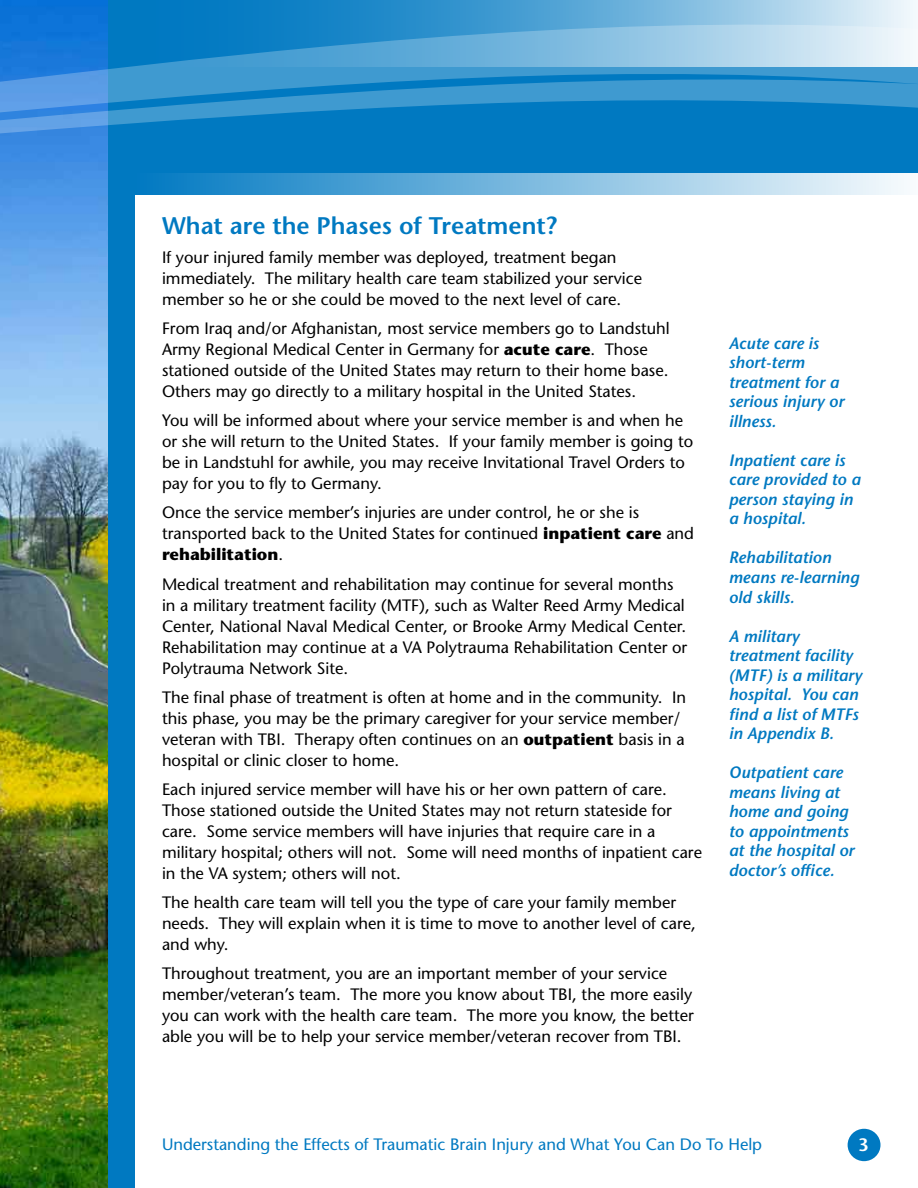
<style>
.page{position:relative;width:918px;height:1188px;background:#fff}
.page>*{position:absolute;margin:0;border:0;box-sizing:border-box;transform-origin:0 0}
.t1{font:600 24px "Stone Sans";color:#0079c1}
.t2{font:600 18px "Stone Sans";color:#fff}
.t3{font:16.5px/21px "Stone Sans";color:#000}
.t4{font:italic 600 16.5px/19.5px "Stone Sans";color:#0079c1}
.t5{font:16.5px "Stone Sans";color:#0079c1}
.s1{font-weight:700}
</style>
<div class="page">
<div style="left:1px;top:0;width:917px;height:1188px;background:#0079c1"></div>
<div style="left:135px;top:175px;width:783px;height:1013px;background:#fff"></div>
<div style="left:134px;top:173px;width:784px;height:21px;background:linear-gradient(to right,#0078c1,#f8fcfd)"></div>
<div style="left:848px;top:1129px;width:33px;height:32px;background:#0079c1;border-radius:50%"></div>
<img style="left:0;top:141px;width:108px;height:1047px">
<svg style="left:0;top:0;width:918px;height:50px"></svg>
<svg style="left:0;top:50px;width:918px;height:91px"></svg>
<h1 class="t1" style="left:162px;top:211px;width:396px">What are the Phases of Treatment?</h1>
<p class="t3" style="left:162px;top:247px;width:482px">If your injured family member was deployed, treatment began immediately. The military health care team stabilized your service member so he or she could be moved to the next level of care.</p>
<p class="t3" style="left:162px;top:318px;width:509px">From Iraq and/or Afghanistan, most service members go to Landstuhl Army Regional Medical Center in Germany for <span class="s1">acute care</span>. Those stationed outside of the United States may return to their home base.<br>Others may go directly to a military hospital in the United States.</p>
<p class="t3" style="left:162px;top:410px;width:533px">You will be informed about where your service member is and when he or she will return to the United States. If your family member is going to be in Landstuhl for awhile, you may receive Invitational Travel Orders to pay for you to fly to Germany.</p>
<p class="t3" style="left:162px;top:502px;width:534px">Once the service member’s injuries are under control, he or she is transported back to the United States for continued <span class="s1">inpatient care</span> and <span class="s1">rehabilitation</span>.</p>
<p class="t3" style="left:162px;top:573px;width:527px">Medical treatment and rehabilitation may continue for several months in a military treatment facility (MTF), such as Walter Reed Army Medical Center, National Naval Medical Center, or Brooke Army Medical Center.<br>Rehabilitation may continue at a VA Polytrauma Rehabilitation Center or Polytrauma Network Site.</p>
<p class="t3" style="left:162px;top:686px;width:526px">The final phase of treatment is often at home and in the community. In this phase, you may be the primary caregiver for your service member/ veteran with TBI. Therapy often continues on an <span class="s1">outpatient</span> basis in a hospital or clinic closer to home.</p>
<p class="t3" style="left:162px;top:779px;width:542px">Each injured service member will have his or her own pattern of care.<br>Those stationed outside the United States may not return stateside for care. Some service members will have injuries that require care in a military hospital; others will not. Some will need months of inpatient care in the VA system; others will not.</p>
<p class="t3" style="left:162px;top:892px;width:535px">The health care team will tell you the type of care your family member needs. They will explain when it is time to move to another level of care, and why.</p>
<p class="t3" style="left:162px;top:963px;width:533px">Throughout treatment, you are an important member of your service member/veteran’s team. The more you know about TBI, the more easily you can work with the health care team. The more you know, the better able you will be to help your service member/veteran recover from TBI.</p>
<p class="t4" style="left:729px;top:333px;width:117px">Acute care is short-term treatment for a serious injury or illness.</p>
<p class="t4" style="left:729px;top:450px;width:133px">Inpatient care is care provided to a person staying in a hospital.</p>
<p class="t4" style="left:729px;top:548px;width:132px">Rehabilitation means re-learning old skills.</p>
<p class="t4" style="left:729px;top:626px;width:135px">A military treatment facility (MTF) is a military hospital. You can find a list of MTFs in Appendix B.</p>
<p class="t4" style="left:729px;top:763px;width:127px">Outpatient care means living at home and going to appointments at the hospital or doctor’s office.</p>
<p class="t5" style="left:162px;top:1135px;width:602px">Understanding the Effects of Traumatic Brain Injury and What You Can Do To Help</p>
<p class="t2" style="left:859px;top:1134px;width:12px">3</p>
</div>
